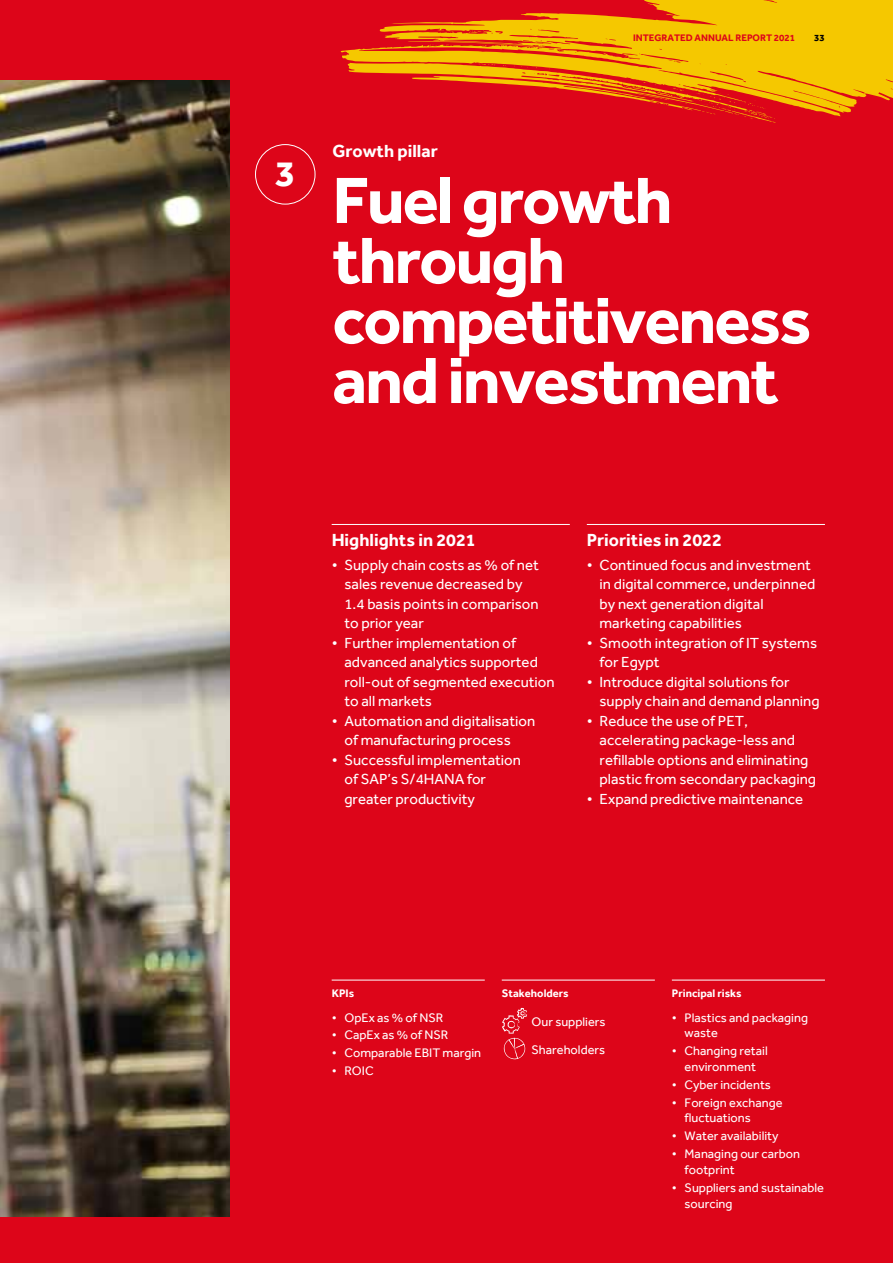
<style>
.page{position:relative;width:893px;height:1263px;background:#dd0519}
.page>*{position:absolute;margin:0;border:0;box-sizing:border-box;transform-origin:0 0}
.t1{font:700 67.5px/60px "Effra";letter-spacing:-.03em;color:#fff}
.t2{font:700 37.5px "Effra";color:#fff}
.t3{font:700 18px "Effra";color:#fff}
.t4{font:15px/19.5px "Effra";color:#fff}
.t5{font:12.75px/15.8px "Effra";color:#fff}
.t6{font:700 11.25px "Effra";color:#fff}
.t7{font:700 9.75px "Effra";color:#dd0519}
.t8{font:700 9.75px "Effra";color:#000}
</style>
<div class="page">
<img style="left:0;top:81px;width:230px;height:1135px">
<div style="left:255px;top:144px;width:60px;height:60px;border:1px solid #fff;border-radius:50%"></div>
<hr style="left:332px;top:524px;width:238px;height:1px;background:#fff">
<hr style="left:587px;top:524px;width:238px;height:1px;background:#fff">
<hr style="left:332px;top:980px;width:153px;height:1px;background:#fff">
<hr style="left:502px;top:980px;width:153px;height:1px;background:#fff">
<svg style="left:502px;top:1008px;width:25px;height:51px"></svg>
<hr style="left:672px;top:980px;width:153px;height:1px;background:#fff">
<svg style="left:340px;top:0;width:553px;height:123px"></svg>
<p class="t7" style="left:633px;top:31px;width:164px">INTEGRATED ANNUAL REPORT 2021</p>
<p class="t8" style="left:814px;top:31px;width:12px">33</p>
<h2 class="t2" style="left:275px;top:151px;width:22px">3</h2>
<p class="t3" style="left:332px;top:140px;width:107px">Growth pillar</p>
<h1 class="t1" style="left:332px;top:169px;width:480px">Fuel growth through competitiveness and investment</h1>
<p class="t3" style="left:332px;top:529px;width:145px">Highlights in 2021</p>
<p class="t4" style="left:344px;top:555px;width:196px;text-indent:-13px">• Supply chain costs as % of net sales revenue decreased by<br>1.4 basis points in comparison to prior year</p>
<p class="t4" style="left:344px;top:633px;width:212px;text-indent:-13px">• Further implementation of advanced analytics supported roll-out of segmented execution to all markets</p>
<p class="t4" style="left:344px;top:711px;width:192px;text-indent:-13px">• Automation and digitalisation of manufacturing process</p>
<p class="t4" style="left:344px;top:750px;width:178px;text-indent:-13px">• Successful implementation of SAP’s S/4HANA for greater productivity</p>
<p class="t3" style="left:587px;top:529px;width:137px">Priorities in 2022</p>
<p class="t4" style="left:600px;top:555px;width:217px;text-indent:-13px">• Continued focus and investment in digital commerce, underpinned by next generation digital marketing capabilities</p>
<p class="t4" style="left:600px;top:633px;width:219px;text-indent:-13px">• Smooth integration of IT systems for Egypt</p>
<p class="t4" style="left:600px;top:672px;width:221px;text-indent:-13px">• Introduce digital solutions for supply chain and demand planning</p>
<p class="t4" style="left:600px;top:711px;width:218px;text-indent:-13px">• Reduce the use of PET, accelerating package-less and refillable options and eliminating plastic from secondary packaging</p>
<p class="t4" style="left:587px;top:789px;width:218px">• Expand predictive maintenance</p>
<p class="t6" style="left:332px;top:987px;width:24px">KPIs</p>
<p class="t5" style="left:332px;top:1009px;width:113px">• OpEx as % of NSR</p>
<p class="t5" style="left:332px;top:1027px;width:118px">• CapEx as % of NSR</p>
<p class="t5" style="left:332px;top:1045px;width:151px">• Comparable EBIT margin</p>
<p class="t5" style="left:332px;top:1063px;width:43px">• ROIC</p>
<p class="t6" style="left:502px;top:987px;width:68px">Stakeholders</p>
<p class="t5" style="left:531px;top:1007px;width:76px;line-height:27.8px">Our suppliers<br>Shareholders</p>
<p class="t6" style="left:672px;top:987px;width:71px">Principal risks</p>
<p class="t5" style="left:685px;top:1009px;width:125px;text-indent:-13px">• Plastics and packaging waste</p>
<p class="t5" style="left:672px;top:1043px;width:97px;text-align:center">• Changing retail environment</p>
<p class="t5" style="left:672px;top:1076px;width:101px">• Cyber incidents</p>
<p class="t5" style="left:685px;top:1094px;width:99px;text-indent:-13px">• Foreign exchange fluctuations</p>
<p class="t5" style="left:672px;top:1128px;width:108px">• Water availability</p>
<p class="t5" style="left:685px;top:1146px;width:117px;text-indent:-13px">• Managing our carbon footprint</p>
<p class="t5" style="left:685px;top:1179px;width:141px;text-indent:-13px">• Suppliers and sustainable sourcing</p>
</div>
